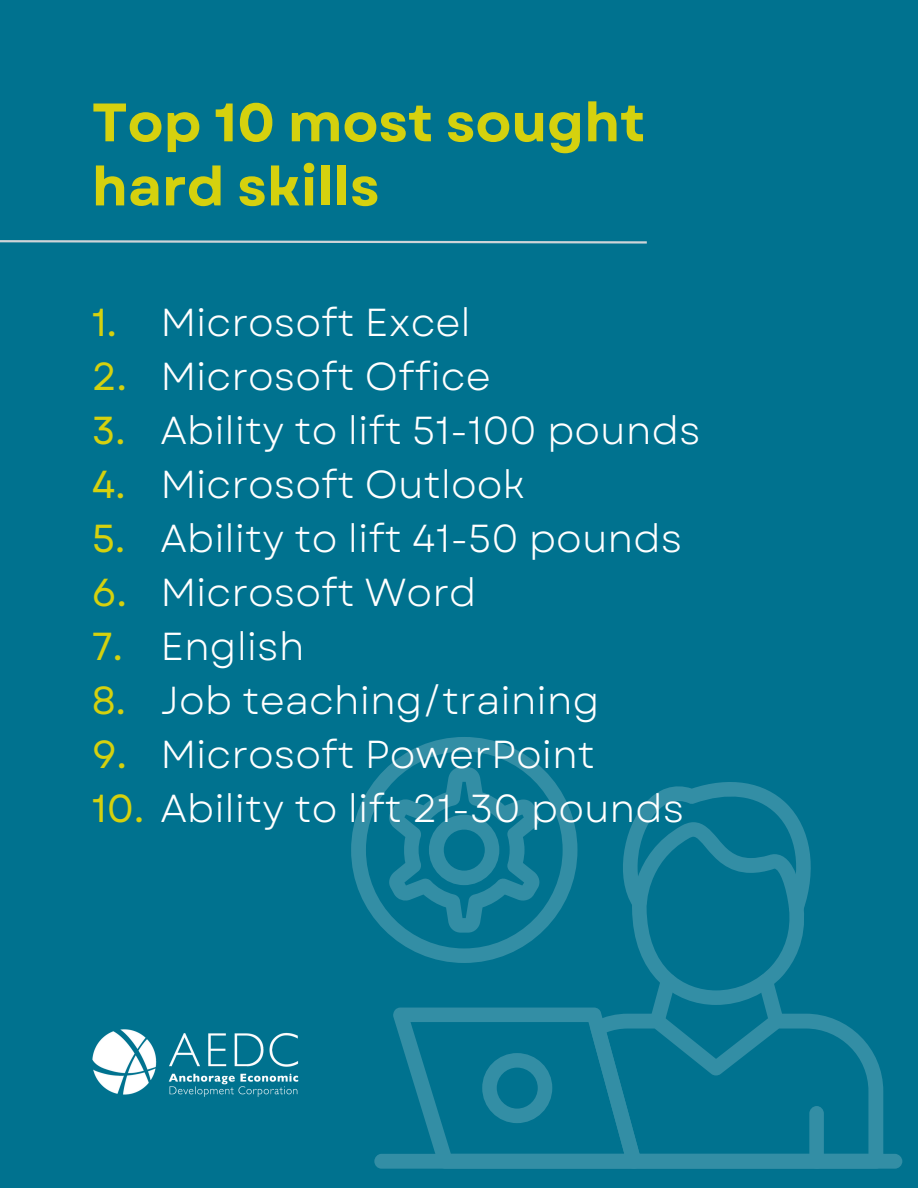
<style>
.page{position:relative;width:918px;height:1188px;background:#00728f}
.page>*{position:absolute;margin:0;border:0;box-sizing:border-box;transform-origin:0 0}
.t1{font:700 54px "Garet";color:#d5d10e}
.t2{font:39px "Garet";color:#fff}
.t3{font:39px "Garet";color:#d5d10e}
.s1{color:#d5d10e}
</style>
<div class="page">
<div style="left:374px;top:1154px;width:528px;height:15px;background:#338ea5;border-radius:7px"></div>
<svg style="left:351px;top:737px;width:190px;height:196px"></svg>
<svg style="left:817px;top:1014px;width:66px;height:155px"></svg>
<svg style="left:388px;top:767px;width:429px;height:402px"></svg>
<div style="left:809px;top:1106px;width:15px;height:63px;background:#338ea5;border-radius:7px"></div>
<img style="left:92px;top:1030px;width:207px;height:66px">
<svg style="left:0;top:240px;width:647px;height:4px"></svg>
<p class="t1" style="left:92px;top:84px;width:555px">Top 10 most sought</p>
<p class="t1" style="left:92px;top:148px;width:289px">hard skills</p>
<p class="t2" style="left:160px;top:295px;width:312px">Microsoft Excel</p>
<p class="t2" style="left:160px;top:349px;width:332px">Microsoft Office</p>
<p class="t2" style="left:160px;top:403px;width:542px">Ability to lift 51-100 pounds</p>
<p class="t2" style="left:160px;top:457px;width:366px">Microsoft Outlook</p>
<p class="t2" style="left:160px;top:511px;width:523px">Ability to lift 41-50 pounds</p>
<p class="t2" style="left:160px;top:565px;width:318px">Microsoft Word</p>
<p class="t2" style="left:160px;top:619px;width:146px">English</p>
<p class="t2" style="left:160px;top:673px;width:441px">Job teaching/training</p>
<p class="t2" style="left:160px;top:727px;width:436px">Microsoft PowerPoint</p>
<p class="t2" style="left:92px;top:781px;width:594px"><span class="s1">10.</span> Ability to lift 21-30 pounds</p>
<p class="t3" style="left:92px;top:295px;width:27px">1.</p>
<p class="t3" style="left:92px;top:349px;width:37px">2.</p>
<p class="t3" style="left:92px;top:403px;width:35px">3.</p>
<p class="t3" style="left:92px;top:457px;width:35px">4.</p>
<p class="t3" style="left:92px;top:511px;width:35px">5.</p>
<p class="t3" style="left:92px;top:565px;width:36px">6.</p>
<p class="t3" style="left:92px;top:619px;width:33px">7.</p>
<p class="t3" style="left:92px;top:673px;width:36px">8.</p>
<p class="t3" style="left:92px;top:727px;width:36px">9.</p>
</div>
